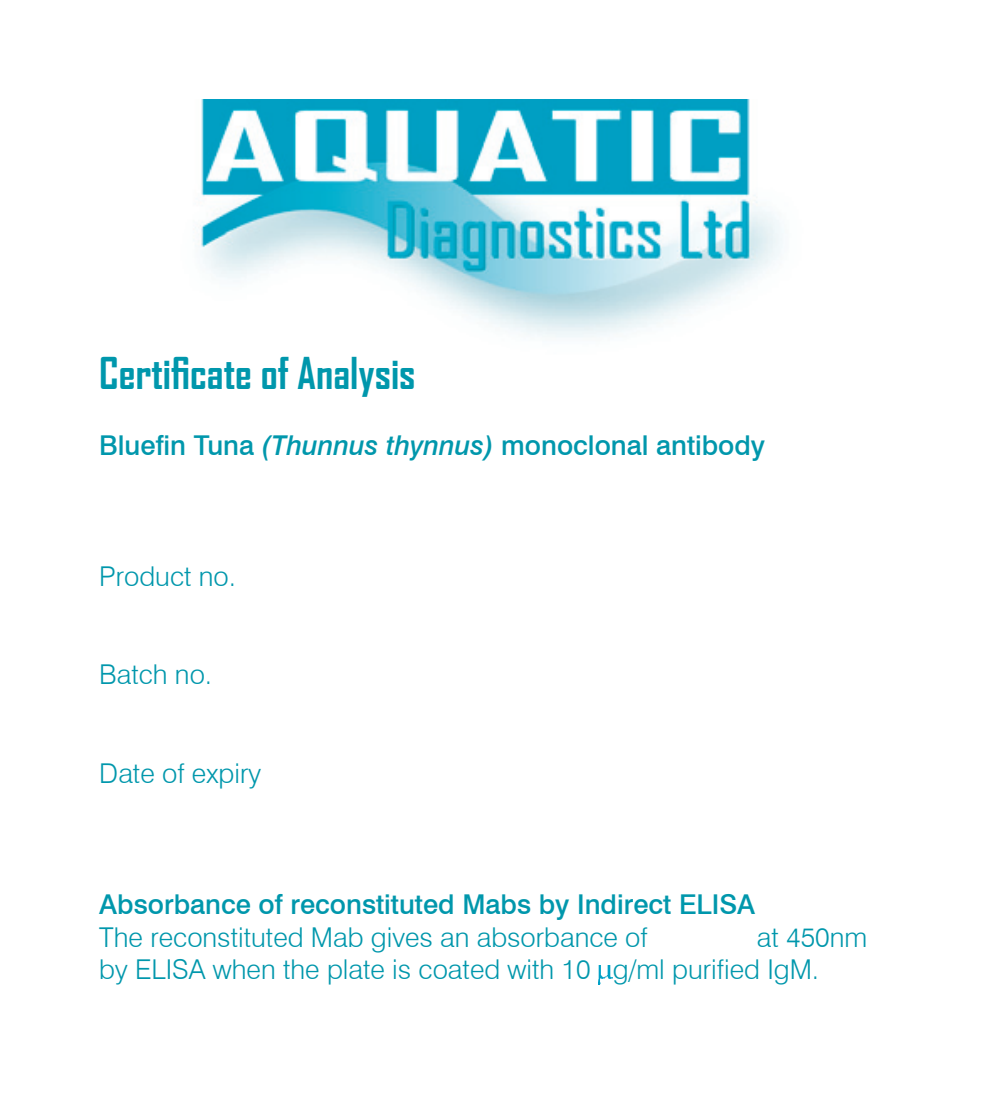
<style>
.page{position:relative;width:993px;height:1112px;background:#fff}
.page>*{position:absolute;margin:0;border:0;box-sizing:border-box;transform-origin:0 0}
.t1{font:700 42px "Agency FB";color:#0097ac}
.t2{font:300 27.3px/32.9px "Swiss 721 BT";color:#0097ac}
.t3{font:500 27.3px "Swiss 721 BT";color:#0097ac}
.s1{font-style:italic}
</style>
<div class="page">
<img style="left:195px;top:99px;width:589px;height:239px">
<img style="left:598px;top:965px;width:14px;height:19px">
<h1 class="t1" style="left:99px;top:347px;width:318px">Certificate of Analysis</h1>
<p class="t3" style="left:99px;top:428px;width:667px">Bluefin Tuna <span class="s1">(Thunnus thynnus)</span> monoclonal antibody</p>
<p class="t2" style="left:99px;top:559px;width:138px">Product no.</p>
<p class="t2" style="left:99px;top:657px;width:114px">Batch no.</p>
<p class="t2" style="left:99px;top:756px;width:163px">Date of expiry</p>
<p class="t3" style="left:99px;top:887px;width:657px">Absorbance of reconstituted Mabs by Indirect ELISA</p>
<p class="t2" style="left:99px;top:919px;width:550px">The reconstituted Mab gives an absorbance of</p>
<p class="t2" style="left:99px;top:919px;width:769px;text-indent:657px">at 450nm by ELISA when the plate is coated with 10 g/ml purified IgM.</p>
</div>
